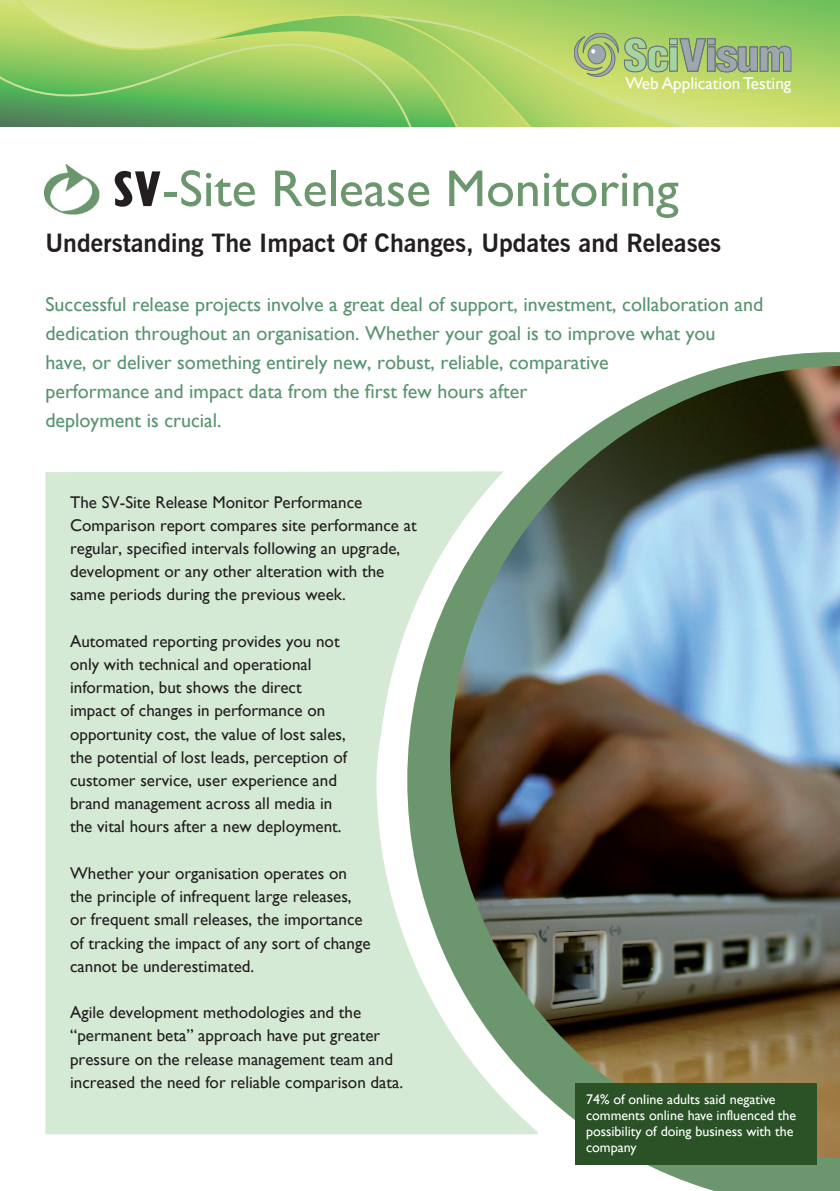
<style>
.page{position:relative;width:840px;height:1191px;background:#fff}
.page>*{position:absolute;margin:0;border:0;box-sizing:border-box;transform-origin:0 0}
.t1{font:52px "Gill Sans";color:#6c976e}
.t2{font:700 25px "News Gothic";color:#231f20}
.t3{font:20px/29px "Gill Sans";color:#58946f}
.t4{font:17.2px "Gill Sans";color:#fff}
.t5{font:17px/23.2px "Gill Sans";color:#231f20}
.t6{font:14px/16px "Gill Sans";color:#fff}
.s1{font-family:"Gill Display Compressed Let Plain";color:#231f20}
</style>
<div class="page">
<svg style="left:461px;top:0;width:378px;height:127px;background:#9bcd63"></svg>
<svg style="left:3px;top:0;width:458px;height:27px;background:#c5db72"></svg>
<svg style="left:0;top:27px;width:359px;height:100px;background:#88c264"></svg>
<svg style="left:359px;top:13px;width:431px;height:114px;background:#acce6d"></svg>
<div style="left:45px;top:471px;width:362px;height:663px;background:#d5ead4"></div>
<img style="left:44px;top:165px;width:56px;height:50px">
<img style="left:407px;top:352px;width:432px;height:839px">
<div style="left:574px;top:1083px;width:241px;height:82px;background:#2b5227"></div>
<p class="t4" style="left:625px;top:73px;width:167px">Web Application Testing</p>
<h1 class="t1" style="left:113px;top:158px;width:566px"><span class="s1">SV</span>-Site Release Monitoring</h1>
<h2 class="t2" style="left:45px;top:227px;width:676px">Understanding The Impact Of Changes, Updates and Releases</h2>
<p class="t3" style="left:45px;top:290px;width:719px">Successful release projects involve a great deal of support, investment, collaboration and dedication throughout an organisation. Whether your goal is to improve what you<br>have, or deliver something entirely new, robust, reliable, comparative<br>performance and impact data from the first few hours after<br>deployment is crucial.</p>
<p class="t5" style="left:70px;top:490px;width:348px">The SV-Site Release Monitor Performance Comparison report compares site performance at regular, specified intervals following an upgrade, development or any other alteration with the same periods during the previous week.</p>
<p class="t5" style="left:70px;top:630px;width:278px">Automated reporting provides you not only with technical and operational information, but shows the direct impact of changes in performance on opportunity cost, the value of lost sales, the potential of lost leads, perception of customer service, user experience and brand management across all media in the vital hours after a new deployment.</p>
<p class="t5" style="left:70px;top:862px;width:302px">Whether your organisation operates on the principle of infrequent large releases, or frequent small releases, the importance of tracking the impact of any sort of change cannot be underestimated.</p>
<p class="t5" style="left:70px;top:1001px;width:334px">Agile development methodologies and the “permanent beta” approach have put greater pressure on the release management team and increased the need for reliable comparison data.</p>
<p class="t6" style="left:585px;top:1091px;width:212px">74% of online adults said negative comments online have influenced the possibility of doing business with the company</p>
</div>
